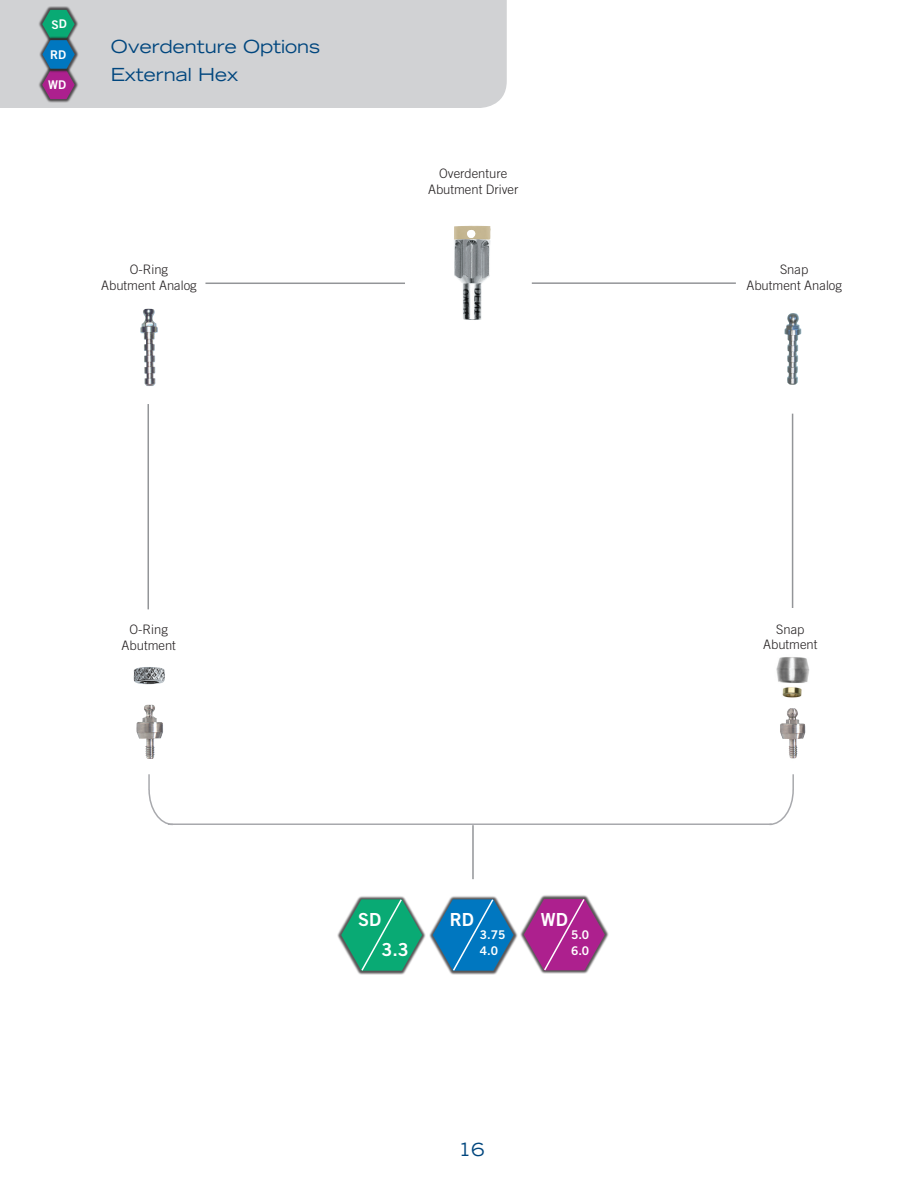
<style>
.page{position:relative;width:918px;height:1188px;background:#fff}
.page>*{position:absolute;margin:0;border:0;box-sizing:border-box;transform-origin:0 0}
.t1{font:expanded 18px/28.5px "Trade Gothic LT Std";color:#00467e}
.t2{font:18px "Trade Gothic LT Std Bd 2";color:#fff}
.t3{font:300 13.05px/15.6px "Trade Gothic LT Std";color:#231f20;text-align:center}
.t4{font:12px/15.8px "Trade Gothic LT Std Bd 2";letter-spacing:-.005em;color:#fff}
</style>
<div class="page">
<div style="left:0;top:0;width:507px;height:108px;background:#d1d2d4"></div>
<hr style="left:792px;top:414px;width:1px;height:205px;background:#939598">
<div style="left:520px;top:895px;width:89px;height:79px;background:#231f20;opacity:.75"></div>
<svg style="left:524px;top:897px;width:81px;height:75px"></svg>
<div style="left:337px;top:895px;width:89px;height:80px;background:#231f20;opacity:.75"></div>
<svg style="left:341px;top:898px;width:81px;height:74px"></svg>
<div style="left:428px;top:895px;width:89px;height:80px;background:#231f20;opacity:.75"></div>
<svg style="left:433px;top:898px;width:81px;height:74px"></svg>
<img style="left:134px;top:667px;width:31px;height:17px">
<img style="left:784px;top:313px;width:18px;height:72px">
<img style="left:140px;top:309px;width:18px;height:77px">
<img style="left:780px;top:708px;width:25px;height:50px">
<hr style="left:148px;top:404px;width:1px;height:205px;background:#939598">
<hr style="left:532px;top:282px;width:204px;height:2px;background:#939598">
<hr style="left:168px;top:823px;width:604px;height:2px;background:#a8a9ad">
<svg style="left:768px;top:774px;width:26px;height:52px"></svg>
<svg style="left:148px;top:774px;width:26px;height:52px"></svg>
<hr style="left:205px;top:283px;width:200px;height:1px;background:#939598">
<hr style="left:472px;top:825px;width:2px;height:54px;background:#939598">
<img style="left:136px;top:705px;width:27px;height:54px">
<img style="left:454px;top:226px;width:32px;height:94px">
<div style="left:38px;top:66px;width:40px;height:37px;background:#231f20;opacity:.75"></div>
<div style="left:38px;top:6px;width:40px;height:36px;background:#231f20;opacity:.75"></div>
<div style="left:38px;top:36px;width:41px;height:37px;background:#231f20;opacity:.75"></div>
<svg style="left:42px;top:10px;width:33px;height:89px;background:#517190"></svg>
<div style="left:744px;top:609px;width:92px;height:49px;background:#fff"></div>
<img style="left:776px;top:657px;width:34px;height:26px">
<img style="left:782px;top:687px;width:20px;height:11px">
<p class="t4" style="left:51px;top:16px;width:17px">SD</p>
<p class="t4" style="left:50px;top:46px;width:18px">RD</p>
<p class="t4" style="left:48px;top:77px;width:20px">WD</p>
<h1 class="t1" style="left:111px;top:32px;width:211px">Overdenture Options<br>External Hex</h1>
<p class="t3" style="left:101px;top:261px;width:97px">O-Ring<br>Abutment Analog</p>
<p class="t3" style="left:428px;top:166px;width:92px">Overdenture<br>Abutment Driver</p>
<p class="t3" style="left:122px;top:622px;width:56px">O-Ring<br>Abutment</p>
<h1 class="t2" style="left:358px;top:908px;width:25px">SD</h1>
<h1 class="t2" style="left:381px;top:939px;width:29px">3.3</h1>
<h1 class="t2" style="left:450px;top:908px;width:26px">RD</h1>
<p class="t4" style="left:480px;top:927px;width:27px">3.75<br>4.0</p>
<h1 class="t2" style="left:541px;top:908px;width:29px">WD</h1>
<p class="t4" style="left:571px;top:927px;width:20px">5.0<br>6.0</p>
<h1 class="t1" style="left:459px;top:1135px;width:27px">16</h1>
<p class="t3" style="left:746px;top:261px;width:97px">Snap<br>Abutment Analog</p>
<p class="t3" style="left:763px;top:621px;width:56px">Snap<br>Abutment</p>
</div>
